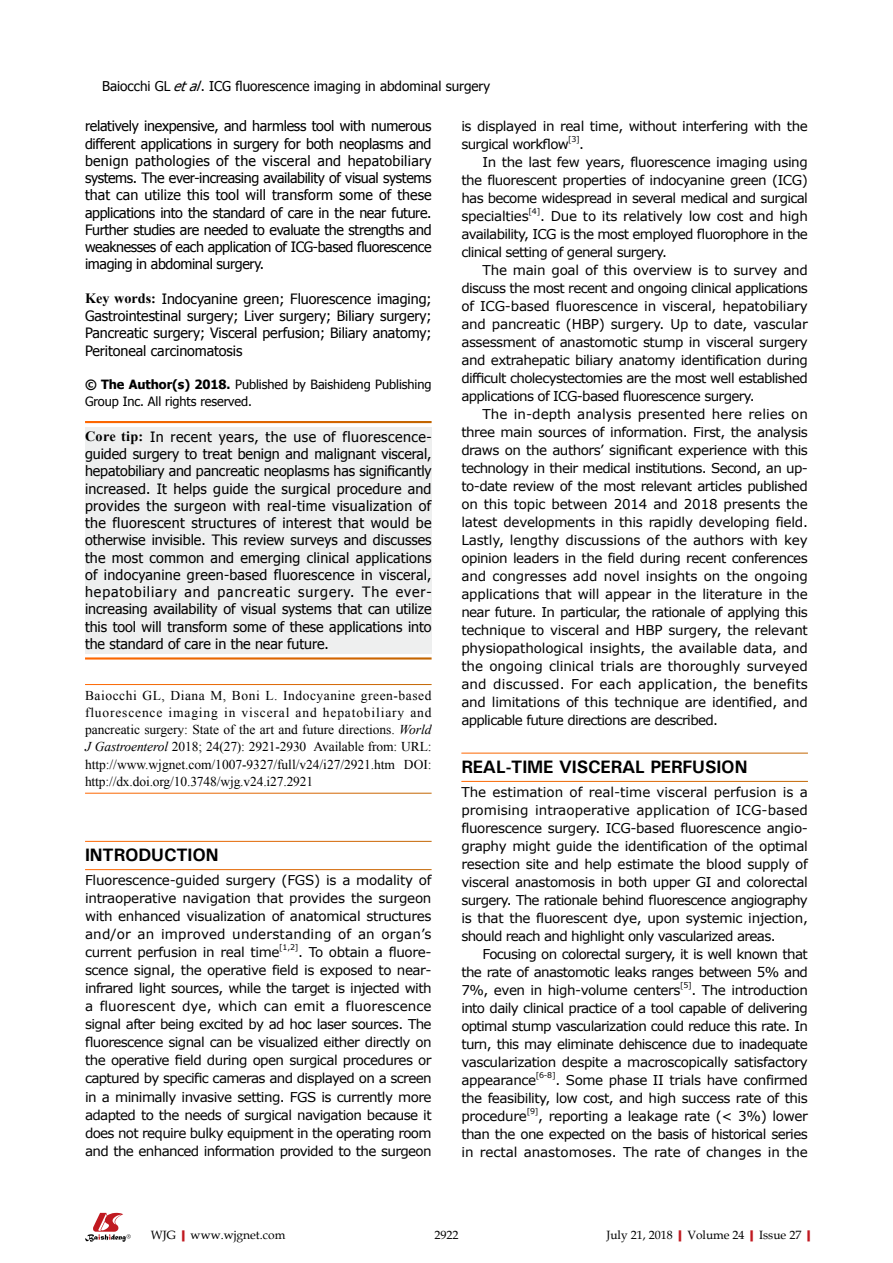
<style>
.page{position:relative;width:893px;height:1263px;background:#fff}
.page>*{position:absolute;margin:0;border:0;box-sizing:border-box;transform-origin:0 0}
.t1{font:700 18px "Univers";letter-spacing:-.01em;color:#000}
.t2{font:14.25px/17.2px "Tahoma";letter-spacing:-.005em;color:#000;text-align:justify}
.t3{font:13.5px/18px "Verdana";letter-spacing:-.035em;color:#000;text-align:justify}
.t4{font:13.5px/17.2px "Times New Roman";letter-spacing:-.01em;color:#000;text-align:justify}
.t5{font:13.5px "Verdana";letter-spacing:-.015em;color:#000}
.t6{font:13.5px "Verdana";letter-spacing:-.005em;color:#000}
.t7{font:13.5px "Verdana";color:#000}
.t8{font:13.5px "Tahoma";color:#000}
.t9{font:13.5px "Verdana";letter-spacing:.005em;color:#000}
.t10{font:13.5px "Verdana";letter-spacing:-.01em;color:#000}
.t11{font:13.5px "Verdana";letter-spacing:.01em;color:#000}
.t12{font:12.75px/17.2px "Tahoma";letter-spacing:-.005em;color:#000}
.t13{font:12px "Book Antiqua";color:#000}
.t14{font:7.8px "Verdana";color:#000}
.s1{font-style:italic}
.s2{font-family:"Times New Roman";font-weight:700}
.s3{font-weight:700}
.s4{font-weight:700;color:#c01920}
</style>
<div class="page">
<div style="left:85px;top:427px;width:347px;height:226px;background:#eeefef"></div>
<svg style="left:85px;top:1213px;width:46px;height:29px"></svg>
<p class="t8" style="left:102px;top:77px;width:390px">Baiocchi GL <span class="s1">etal</span>. ICG fluorescence imaging in abdominal surgery</p>
<p class="t2" style="left:85px;top:117px;width:348px">relatively inexpensive, and harmless tool with numerous different applications in surgery for both neoplasms and benign pathologies of the visceral and hepatobiliary systems. The ever-increasing availability of visual systems that can utilize this tool will transform some of these applications into the standard of care in the near future.<br>Further studies are needed to evaluate the strengths and weaknesses of each application of ICG-based fluorescence imaging in abdominal surgery.</p>
<p class="t2" style="left:85px;top:289px;width:348px"><span class="s2">Key words:</span> indocyanine green; fluorescence imaging; gastrointestinal surgery; liver surgery; biliary surgery; pancreatic surgery; visceral perfusion; biliary anatomy; peritoneal carcinomatosis</p>
<p class="t12" style="left:85px;top:375px;width:348px"><span class="s3">© The Author(s) 2018.</span> Published by Baishideng Publishing<br>Group Inc. All rights reserved.</p>
<p class="t2" style="left:85px;top:427px;width:348px"><span class="s2">Core tip:</span> In recent years, the use of fluorescence&shy;guided surgery to treat benign and malignant visceral, hepatobiliary and pancreatic neoplasms has significantly increased. It helps guide the surgical procedure and provides the surgeon with real-time visualization of the fluorescent structures of interest that would be otherwise invisible. This review surveys and discusses the most common and emerging clinical applications of indocyanine green-based fluorescence in visceral, hepatobiliary and pancreatic surgery. The ever&shy;increasing availability of visual systems that can utilize this tool will transform some of these applications into the standard of care in the near future.</p>
<p class="t4" style="left:85px;top:686px;width:348px">Baiocchi GL, Diana M, Boni L. Indocyanine green-based fluorescence imaging in visceral and hepatobiliary and pancreatic surgery: State of the art and future directions. <span class="s1">World J Gastroenterol</span> 2018; 24(27): 2921-2930 Available from: URL: http://www.wjgnet.com/1007-9327/full/v24/i27/2921.htm DOI: http://dx.doi.org/10.3748/wjg.v24.i27.2921</p>
<p class="t1" style="left:85px;top:843px;width:135px">INTRODUCTION</p>
<p class="t3" style="left:85px;top:870px;width:348px">Fluorescence-guided surgery (FGS) is a modality of intraoperative navigation that provides the surgeon with enhanced visualization of anatomical structures and/or an improved understanding of an organ’s current perfusion in real time</p>
<p class="t14" style="left:279px;top:942px;width:21px">[1,2]</p>
<p class="t3" style="left:85px;top:942px;width:348px;text-align:left;text-indent:213px">. To obtain a fluore&shy;scence signal, the operative field is exposed to near&shy;infrared light sources, while the target is injected with a fluorescent dye, which can emit a fluorescence signal after being excited by ad hoc laser sources. The fluorescence signal can be visualized either directly on the operative field during open surgical procedures or captured by specific cameras and displayed on a screen in a minimally invasive setting. FGS is currently more adapted to the needs of surgical navigation because it does not require bulky equipment in the operating room and the enhanced information provided to the surgeon</p>
<p class="t3" style="left:461px;top:116px;width:348px">is displayed in real time, without interfering with the surgical workflow</p>
<p class="t14" style="left:568px;top:134px;width:13px">[3]</p>
<p class="t3" style="left:579px;top:134px;width:6px">.</p>
<p class="t3" style="left:483px;top:152px;width:327px">In the last few years, fluorescence imaging using</p>
<p class="t3" style="left:461px;top:170px;width:348px">the fluorescent properties of indocyanine green (ICG)</p>
<p class="t3" style="left:461px;top:188px;width:348px">has become widespread in several medical and surgical</p>
<p class="t3" style="left:461px;top:206px;width:69px">specialties</p>
<p class="t14" style="left:528px;top:206px;width:13px">[4]</p>
<p class="t3" style="left:540px;top:206px;width:269px">. Due to its relatively low cost and high</p>
<p class="t3" style="left:461px;top:224px;width:348px">availability, ICG is the most employed fluorophore in the</p>
<p class="t3" style="left:461px;top:242px;width:207px">clinical setting of general surgery.</p>
<p class="t3" style="left:483px;top:260px;width:327px">The main goal of this overview is to survey and</p>
<p class="t3" style="left:461px;top:278px;width:348px">discuss the most recent and ongoing clinical applications</p>
<p class="t5" style="left:461px;top:297px;width:348px">of ICG-based fluorescence in visceral, hepatobiliary</p>
<p class="t5" style="left:461px;top:315px;width:348px">and pancreatic (HBP) surgery. Up to date, vascular</p>
<p class="t3" style="left:461px;top:332px;width:348px">assessment of anastomotic stump in visceral surgery</p>
<p class="t3" style="left:461px;top:350px;width:348px">and extrahepatic biliary anatomy identification during</p>
<p class="t3" style="left:461px;top:368px;width:348px">difficult cholecystectomies are the most well established</p>
<p class="t3" style="left:461px;top:386px;width:295px">applications of ICG-based fluorescence surgery.</p>
<p class="t7" style="left:483px;top:405px;width:327px">The in-depth analysis presented here relies on</p>
<p class="t3" style="left:461px;top:422px;width:348px">three main sources of information. First, the analysis</p>
<p class="t3" style="left:461px;top:440px;width:348px">draws on the authors’ significant experience with this</p>
<p class="t3" style="left:461px;top:458px;width:348px">technology in their medical institutions. Second, an up-</p>
<p class="t3" style="left:461px;top:476px;width:348px">to-date review of the most relevant articles published</p>
<p class="t5" style="left:461px;top:495px;width:348px">on this topic between 2014 and 2018 presents the</p>
<p class="t3" style="left:461px;top:512px;width:348px">latest developments in this rapidly developing field.</p>
<p class="t10" style="left:461px;top:531px;width:348px">Lastly, lengthy discussions of the authors with key</p>
<p class="t3" style="left:461px;top:548px;width:348px">opinion leaders in the field during recent conferences</p>
<p class="t6" style="left:461px;top:567px;width:348px">and congresses add novel insights on the ongoing</p>
<p class="t5" style="left:461px;top:585px;width:348px">applications that will appear in the literature in the</p>
<p class="t3" style="left:461px;top:602px;width:348px">near future. In particular, the rationale of applying this</p>
<p class="t3" style="left:461px;top:620px;width:348px">technique to visceral and HBP surgery, the relevant</p>
<p class="t5" style="left:461px;top:639px;width:348px">physiopathological insights, the available data, and</p>
<p class="t6" style="left:461px;top:657px;width:348px">the ongoing clinical trials are thoroughly surveyed</p>
<p class="t11" style="left:461px;top:675px;width:348px">and discussed. For each application, the benefits</p>
<p class="t5" style="left:461px;top:693px;width:348px">and limitations of this technique are identified, and</p>
<p class="t3" style="left:461px;top:710px;width:258px">applicable future directions are described.</p>
<p class="t1" style="left:461px;top:756px;width:266px">REAL-TIME VISCERAL PERFUSION</p>
<p class="t7" style="left:461px;top:783px;width:348px">The estimation of real-time visceral perfusion is a</p>
<p class="t9" style="left:461px;top:801px;width:348px">promising intraoperative application of ICG-based</p>
<p class="t3" style="left:461px;top:818px;width:346px">fluorescence surgery. ICG-based fluorescence angio-</p>
<p class="t3" style="left:461px;top:836px;width:348px">graphy might guide the identification of the optimal</p>
<p class="t3" style="left:461px;top:854px;width:348px">resection site and help estimate the blood supply of</p>
<p class="t3" style="left:461px;top:872px;width:348px">visceral anastomosis in both upper GI and colorectal</p>
<p class="t3" style="left:461px;top:890px;width:348px">surgery. The rationale behind fluorescence angiography</p>
<p class="t3" style="left:461px;top:908px;width:348px">is that the fluorescent dye, upon systemic injection,</p>
<p class="t3" style="left:461px;top:926px;width:316px">should reach and highlight only vascularized areas.</p>
<p class="t3" style="left:483px;top:944px;width:327px">Focusing on colorectal surgery, it is well known that</p>
<p class="t3" style="left:461px;top:962px;width:348px">the rate of anastomotic leaks ranges between 5% and</p>
<p class="t3" style="left:461px;top:980px;width:221px">7%, even in high-volume centers</p>
<p class="t14" style="left:680px;top:980px;width:13px">[5]</p>
<p class="t3" style="left:461px;top:980px;width:348px;text-indent:230px">. The introduction into daily clinical practice of a tool capable of delivering optimal stump vascularization could reduce this rate. In turn, this may eliminate dehiscence due to inadequate vascularization despite a macroscopically satisfactory appearance</p>
<p class="t14" style="left:536px;top:1070px;width:21px">[6-8]</p>
<p class="t3" style="left:461px;top:1070px;width:348px;text-indent:94px">. Some phase II trials have confirmed the feasibility, low cost, and high success rate of this procedure</p>
<p class="t14" style="left:527px;top:1106px;width:13px">[9]</p>
<p class="t3" style="left:461px;top:1106px;width:348px;text-indent:77px">, reporting a leakage rate (&lt; 3%) lower than the one expected on the basis of historical series in rectal anastomoses. The rate of changes in the</p>
<p class="t13" style="left:151px;top:1226px;width:136px">WJG<span class="s4">|</span>www.wjgnet.com</p>
<p class="t13" style="left:434px;top:1226px;width:25px">2922</p>
<p class="t13" style="left:606px;top:1226px;width:211px">July 21, 2018<span class="s4">|</span>Volume 24<span class="s4">|</span>Issue 27<span class="s4">|</span></p>
</div>
